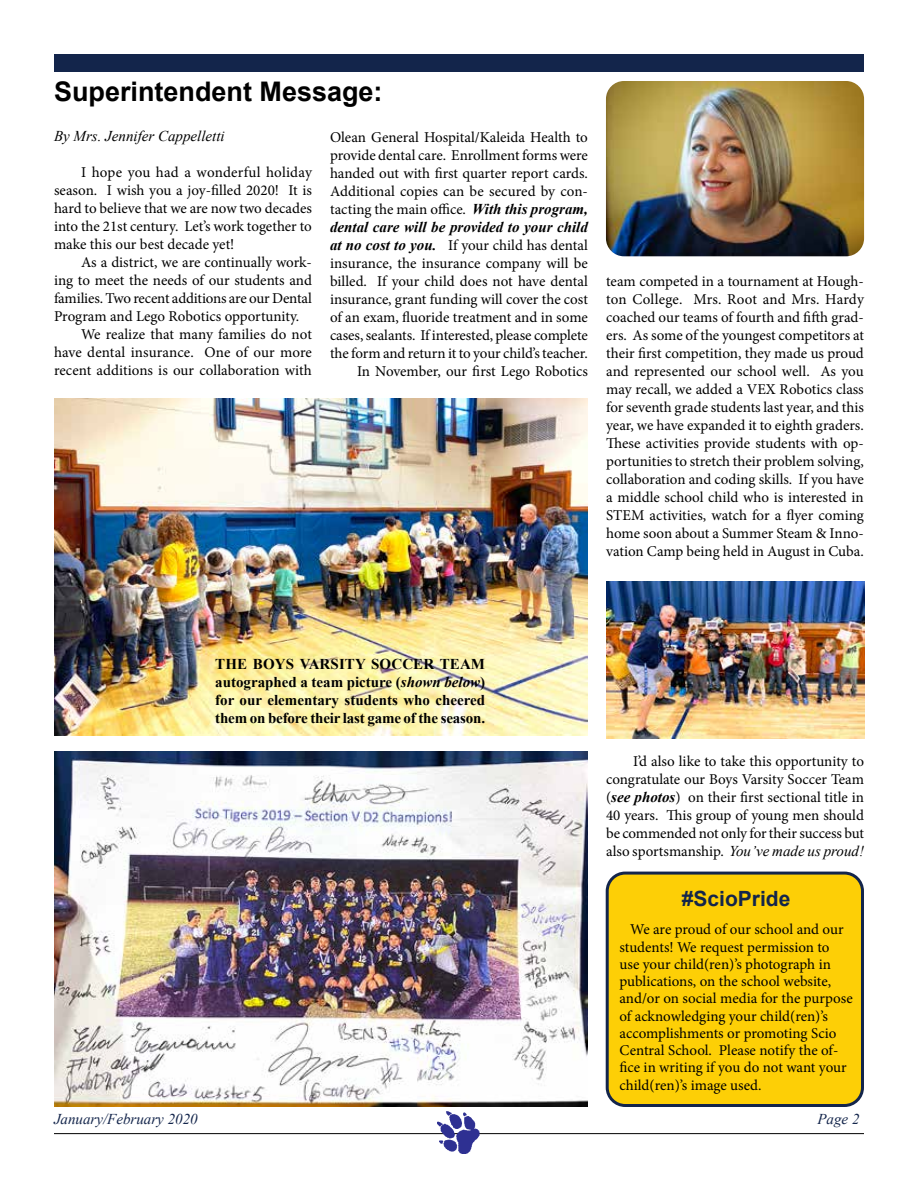
<style>
.page{position:relative;width:918px;height:1188px;background:#fff}
.page>*{position:absolute;margin:0;border:0;box-sizing:border-box;transform-origin:0 0}
.t1{font:700 27px "Arial";color:#000}
.t2{font:700 21px "Arial";color:#13254b}
.t3{font:15px/18px "Minion Pro";letter-spacing:-.005em;color:#000;text-align:justify}
.t4{font:700 15px/18px "Times New Roman";letter-spacing:-.01em;color:#000;text-align:justify}
.t5{font:italic 700 15px "Times New Roman";color:#000}
.t6{font:italic 15px "Times New Roman";color:#13254b}
.t7{font:italic 15px "Times New Roman";color:#000}
.s1{font-family:"Times New Roman";font-weight:700;font-style:italic}
.s2{font-style:italic}
.s3{font-family:"Times New Roman";font-style:italic}
</style>
<div class="page">
<div style="left:54px;top:54px;width:810px;height:18px;background:#13254b"></div>
<hr style="left:54px;top:1133px;width:810px;height:1px;background:#000">
<img style="left:437px;top:1112px;width:42px;height:42px">
<img style="left:606px;top:81px;width:258px;height:175px">
<div style="left:607px;top:873px;width:255px;height:233px;background:#fdcf06;border-radius:18px"></div>
<div style="left:606px;top:872px;width:258px;height:235px;border:3px solid #13254b;border-radius:18px"></div>
<img style="left:54px;top:399px;width:534px;height:336px">
<img style="left:54px;top:751px;width:534px;height:356px">
<img style="left:606px;top:582px;width:258px;height:156px">
<h1 class="t1" style="left:54px;top:73px;width:330px">Superintendent Message:</h1>
<p class="t7" style="left:54px;top:126px;width:172px">By Mrs. Jennifer Cappelletti</p>
<p class="t3" style="left:54px;top:163px;width:259px;text-indent:27px">I hope you had a wonderful holiday season. I wish you a joy-filled 2020! It is hard to believe that we are now two decades into the 21st century. Let’s work together to make this our best decade yet!</p>
<p class="t3" style="left:81px;top:253px;width:232px">As a district, we are continually work-</p>
<p class="t3" style="left:54px;top:271px;width:259px">ing to meet the needs of our students and</p>
<p class="t3" style="left:54px;top:289px;width:259px">families. Two recent additions are our Dental</p>
<p class="t3" style="left:54px;top:307px;width:247px">Program and Lego Robotics opportunity.</p>
<p class="t3" style="left:81px;top:325px;width:232px">We realize that many families do not</p>
<p class="t3" style="left:54px;top:343px;width:259px">have dental insurance. One of our more</p>
<p class="t3" style="left:54px;top:361px;width:259px">recent additions is our collaboration with</p>
<p class="t3" style="left:330px;top:128px;width:260px">Olean General Hospital/Kaleida Health to provide dental care. Enrollment forms were handed out with first quarter report cards.<br>Additional copies can be secured by con&shy;tacting the main office. <span class="s1">With this program,</span></p>
<p class="t5" style="left:330px;top:216px;width:259px">dental care will be provided to your child</p>
<p class="t3" style="left:330px;top:236px;width:260px;text-align:right"><span class="s1">at no cost to you.</span> If your child has dental insurance, the insurance company will be billed. If your child does not have dental insurance, grant funding will cover the cost of an exam, fluoride treatment and in some cases, sealants. If interested, please complete the form and return it to your child’s teacher.<br>In November, our first Lego Robotics</p>
<p class="t3" style="left:606px;top:272px;width:259px">team competed in a tournament at Hough&shy;ton College. Mrs. Root and Mrs. Hardy coached our teams of fourth and fifth grad&shy;ers. As some of the youngest competitors at their first competition, they made us proud and represented our school well. As you may recall, we added a VEX Robotics class for seventh grade students last year, and this year, we have expanded it to eighth graders.<br>These activities provide students with op&shy;portunities to stretch their problem solving, collaboration and coding skills. If you have a middle school child who is interested in STEM activities, watch for a flyer coming home soon about a Summer Steam &amp; Inno&shy;vation Camp being held in August in Cuba.</p>
<p class="t4" style="left:215px;top:654px;width:271px">THE BOYS VARSITY SOCCER TEAM autographed a team picture (<span class="s2">shown below</span>) for our elementary students who cheered them on before their last game of the season.</p>
<p class="t3" style="left:606px;top:752px;width:259px;text-indent:27px">I’d also like to take this opportunity to congratulate our Boys Varsity Soccer Team (<span class="s1">see photos</span>) on their first sectional title in 40 years. This group of young men should be commended not only for their success but also sportsmanship. <span class="s3">You’ve made us proud!</span></p>
<h2 class="t2" style="left:682px;top:885px;width:110px">#ScioPride</h2>
<p class="t3" style="left:620px;top:921px;width:235px;line-height:17.2px;text-align:left;text-indent:11px">We are proud of our school and our students! We request permission to use your child(ren)’s photograph in publications, on the school website, and/or on social media for the purpose of acknowledging your child(ren)’s accomplishments or promoting Scio Central School. Please notify the of&shy;fice in writing if you do not want your child(ren)’s image used.</p>
<p class="t6" style="left:54px;top:1109px;width:145px">January/February 2020</p>
<p class="t6" style="left:817px;top:1109px;width:44px">Page 2</p>
</div>
